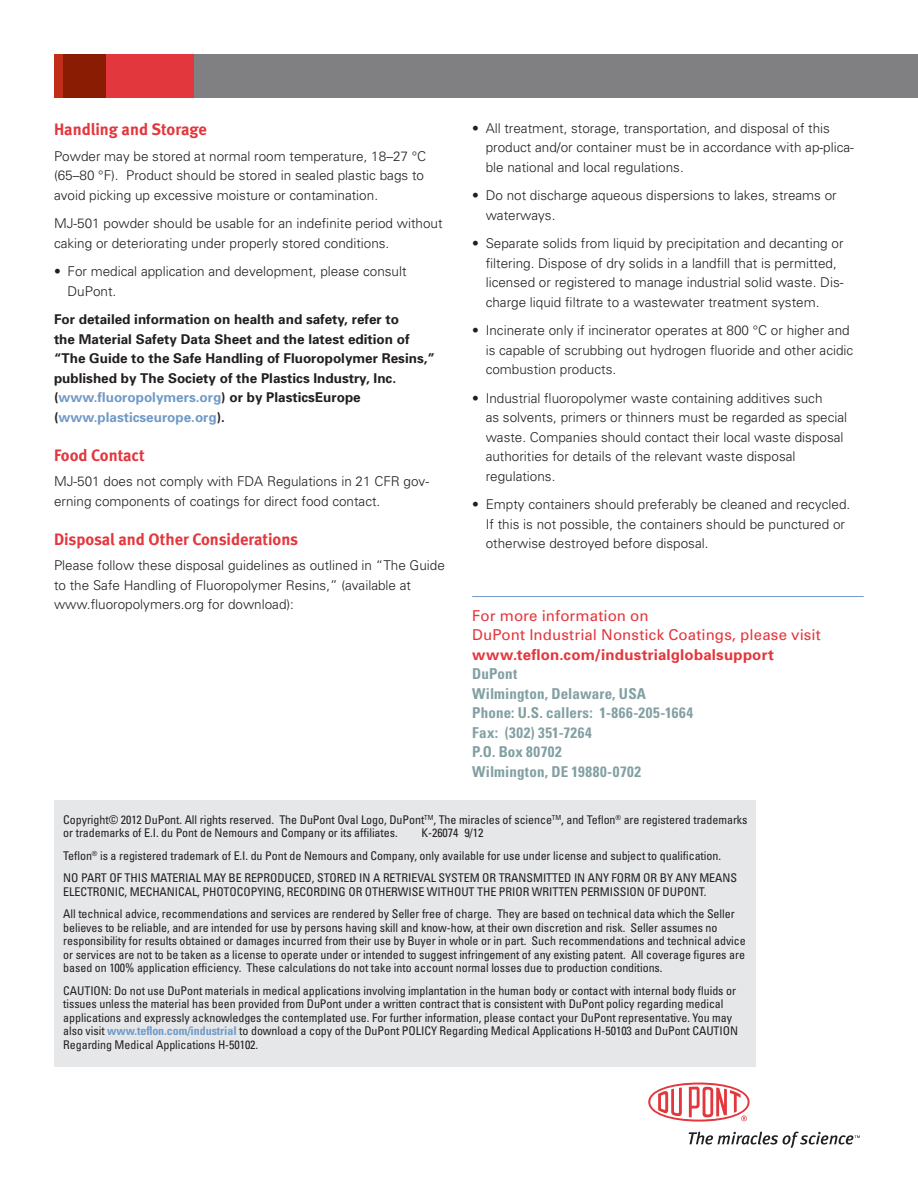
<style>
.page{position:relative;width:918px;height:1188px;background:#fff}
.page>*{position:absolute;margin:0;border:0;box-sizing:border-box;transform-origin:0 0}
.t1{font:16.5px "Meta Bold LF";color:#e3373d}
.t2{font:700 condensed 15px/19.5px "Univers";letter-spacing:.015em;color:#82a0a3}
.t3{font:15px/19.5px "Univers";letter-spacing:.005em;color:#e3373d}
.t4{font:700 15px "Univers";letter-spacing:.015em;color:#e3373d}
.t5{font:300 13.5px/19.5px "Univers";color:#231f20}
.t6{font:700 13.5px/19.5px "Univers";color:#231f20}
.t7{font:condensed 12px/13.5px "Univers";letter-spacing:-.005em;color:#231f20}
.s1{color:#719ac7}
.s2{font-weight:700;color:#719ac7}
</style>
<div class="page">
<div style="left:194px;top:54px;width:724px;height:43px;background:#808083"></div>
<div style="left:105px;top:54px;width:89px;height:43px;background:#e1373d"></div>
<div style="left:63px;top:54px;width:42px;height:43px;background:#891c02"></div>
<div style="left:54px;top:54px;width:9px;height:43px;background:#c02d19"></div>
<svg style="left:648px;top:1083px;width:102px;height:39px"></svg>
<svg style="left:689px;top:1131px;width:171px;height:17px"></svg>
<div style="left:54px;top:800px;width:702px;height:267px;background:#e6e7e9"></div>
<hr style="left:472px;top:596px;width:392px;height:1px;background:#719ac7">
<h1 class="t1" style="left:54px;top:120px;width:154px">Handling and Storage</h1>
<p class="t5" style="left:54px;top:146px;width:374px">Powder may be stored at normal room temperature, 18–27 °C (65–80 °F). Product should be stored in sealed plastic bags to avoid picking up excessive moisture or contamination.</p>
<p class="t5" style="left:54px;top:213px;width:390px">MJ-501 powder should be usable for an indefinite period without caking or deteriorating under properly stored conditions.</p>
<p class="t5" style="left:68px;top:261px;width:341px;text-indent:-14px">• For medical application and development, please consult<br>DuPont.</p>
<p class="t6" style="left:54px;top:309px;width:383px">For detailed information on health and safety, refer to<br>the Material Safety Data Sheet and the latest edition of “The Guide to the Safe Handling of Fluoropolymer Resins,” published by The Society of the Plastics Industry, Inc. (<span class="s1">www.fluoropolymers.org</span>) or by PlasticsEurope (<span class="s1">www.plasticseurope.org</span>).</p>
<h1 class="t1" style="left:54px;top:445px;width:92px">Food Contact</h1>
<p class="t5" style="left:54px;top:471px;width:377px">MJ-501 does not comply with FDA Regulations in 21 CFR gov&shy;erning components of coatings for direct food contact.</p>
<h1 class="t1" style="left:54px;top:529px;width:246px">Disposal and Other Considerations</h1>
<p class="t5" style="left:54px;top:555px;width:392px">Please follow these disposal guidelines as outlined in “The Guide to the Safe Handling of Fluoropolymer Resins,” (available at www.fluoropolymers.org for download):</p>
<p class="t5" style="left:486px;top:118px;width:370px;text-indent:-14px">• All treatment, storage, transportation, and disposal of this product and/or container must be in accordance with ap-plica&shy;ble national and local regulations.</p>
<p class="t5" style="left:486px;top:185px;width:353px;text-indent:-14px">• Do not discharge aqueous dispersions to lakes, streams or waterways.</p>
<p class="t5" style="left:486px;top:233px;width:359px;text-indent:-14px">• Separate solids from liquid by precipitation and decanting or filtering. Dispose of dry solids in a landfill that is permitted, licensed or registered to manage industrial solid waste. Dis&shy;charge liquid filtrate to a wastewater treatment system.</p>
<p class="t5" style="left:486px;top:320px;width:369px;text-indent:-14px">• Incinerate only if incinerator operates at 800 °C or higher and is capable of scrubbing out hydrogen fluoride and other acidic combustion products.</p>
<p class="t5" style="left:486px;top:388px;width:363px;text-indent:-14px">• Industrial fluoropolymer waste containing additives such<br>as solvents, primers or thinners must be regarded as special waste. Companies should contact their local waste disposal authorities for details of the relevant waste disposal regulations.</p>
<p class="t5" style="left:486px;top:494px;width:366px;text-indent:-14px">• Empty containers should preferably be cleaned and recycled.<br>If this is not possible, the containers should be punctured or otherwise destroyed before disposal.</p>
<p class="t3" style="left:472px;top:605px;width:350px">For more information on<br>DuPont Industrial Nonstick Coatings, please visit</p>
<p class="t4" style="left:472px;top:645px;width:303px">www.teflon.com/industrialglobalsupport</p>
<p class="t2" style="left:472px;top:664px;width:222px">DuPont<br>Wilmington, Delaware, USA<br>Phone: U.S. callers: 1-866-205-1664<br>Fax: (302) 351-7264<br>P.O. Box 80702<br>Wilmington, DE 19880-0702</p>
<p class="t7" style="left:63px;top:812px;width:686px">Copyright© 2012 DuPont. All rights reserved. The DuPont Oval Logo, DuPont<sup>TM</sup>, The miracles of science<sup>TM</sup>, and Teflon<sup>®</sup> are registered trademarks or trademarks of E.I. du Pont de Nemours and Company or its affiliates.</p>
<p class="t7" style="left:63px;top:821px;width:675px;line-height:22.5px;text-indent:358px">K-26074 9/12<br>Teflon<sup>®</sup> is a registered trademark of E.I. du Pont de Nemours and Company, only available for use under license and subject to qualification.<br>NO PART OF THIS MATERIAL MAY BE REPRODUCED, STORED IN A RETRIEVAL SYSTEM OR TRANSMITTED IN ANY FORM OR BY ANY MEANS</p>
<p class="t7" style="left:63px;top:880px;width:673px;line-height:22.5px">ELECTRONIC, MECHANICAL, PHOTOCOPYING, RECORDING OR OTHERWISE WITHOUT THE PRIOR WRITTEN PERMISSION OF DUPONT.<br>All technical advice, recommendations and services are rendered by Seller free of charge. They are based on technical data which the Seller</p>
<p class="t7" style="left:63px;top:920px;width:684px">believes to be reliable, and are intended for use by persons having skill and know-how, at their own discretion and risk. Seller assumes no responsibility for results obtained or damages incurred from their use by Buyer in whole or in part. Such recommendations and technical advice or services are not to be taken as a license to operate under or intended to suggest infringement of any existing patent. All coverage figures are based on 100% application efficiency. These calculations do not take into account normal losses due to production conditions.</p>
<p class="t7" style="left:63px;top:983px;width:676px">CAUTION: Do not use DuPont materials in medical applications involving implantation in the human body or contact with internal body fluids or tissues unless the material has been provided from DuPont under a written contract that is consistent with DuPont policy regarding medical applications and expressly acknowledges the contemplated use. For further information, please contact your DuPont representative. You may also visit <span class="s2">www.teflon.com/industrial</span> to download a copy of the DuPont POLICY Regarding Medical Applications H-50103 and DuPont CAUTION Regarding Medical Applications H-50102.</p>
</div>
